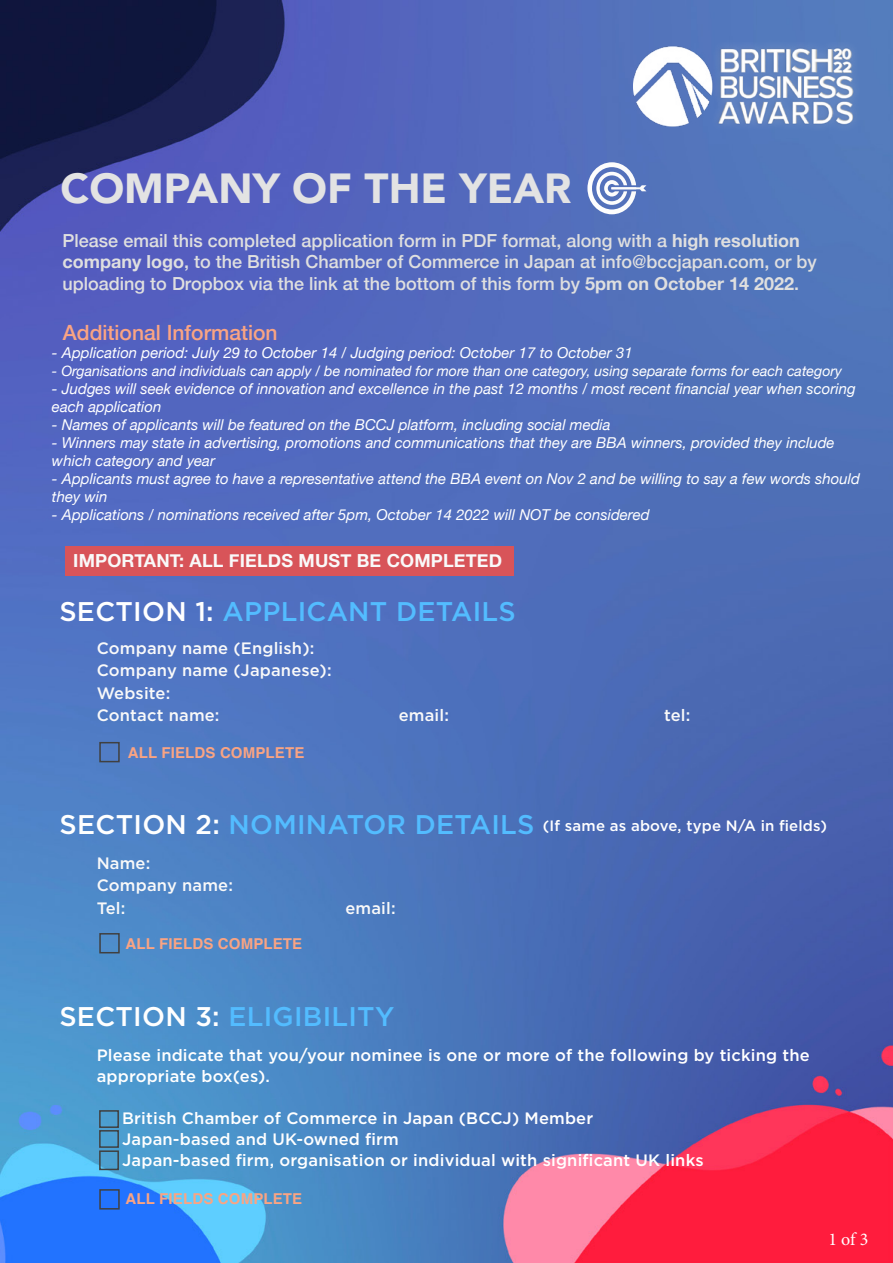
<style>
.page{position:relative;width:893px;height:1263px;background:#fff}
.page>*{position:absolute;margin:0;border:0;box-sizing:border-box;transform-origin:0 0}
.t1{font:900 42px "Avenir";color:#e3e3e3}
.t2{font:500 27px "Gotham";letter-spacing:.01em;color:#53bcff}
.t3{font:500 21px "Helvetica Neue";color:#faa483}
.t4{font:500 18px/21.6px "Helvetica Neue";color:#dfdfdf}
.t5{font:700 18px "Helvetica Neue";letter-spacing:.01em;color:#f9f9f9}
.t6{font:18px "Minion Pro";color:#fff}
.t7{font:500 16.5px/21px "Gotham";letter-spacing:.01em;color:#fff}
.t8{font:500 16.5px/22.5px "Gotham";letter-spacing:.01em;color:#f9f9f9}
.t9{font:italic 15px/18px "Helvetica Neue";color:#fff}
.t10{font:500 15px "Gotham";letter-spacing:.01em;color:#fff}
.t11{font:700 15px "Helvetica";letter-spacing:.01em;color:#faa483}
.t12{font:italic 14.25px "Helvetica Neue";color:#fff}
.s1{font-weight:700}
.s2{color:#fff}
.s3{font-size:27px}
.s4{font-size:27px;color:#53bcff}
</style>
<div class="page">
<img style="left:0;top:1px;width:892px;height:1262px">
<img style="left:634px;top:40px;width:228px;height:92px">
<div style="left:65px;top:546px;width:449px;height:29px;background:#d85459"></div>
<div style="left:99px;top:933px;width:21px;height:20px;border:2px solid #404040"></div>
<div style="left:99px;top:742px;width:21px;height:20px;border:2px solid #404040"></div>
<div style="left:99px;top:1189px;width:21px;height:20px;border:2px solid #404040"></div>
<div style="left:99px;top:1110px;width:20px;height:18px;border:2px solid #404040"></div>
<div style="left:99px;top:1130px;width:20px;height:18px;border:2px solid #404040"></div>
<div style="left:99px;top:1150px;width:20px;height:20px;border:2px solid #404040"></div>
<svg style="left:587px;top:162px;width:59px;height:52px"></svg>
<h1 class="t1" style="left:61px;top:152px;width:512px">COMPANY OF THE YEAR</h1>
<p class="t4" style="left:63px;top:228px;width:756px">Please email this completed application form in PDF format, along with a <span class="s1">high resolution company logo</span>, to the British Chamber of Commerce in Japan at info@bccjapan.com, or by uploading to Dropbox via the link at the bottom of this form by <span class="s1">5pm on October 14 2022</span>.</p>
<h3 class="t3" style="left:63px;top:315px;width:216px">Additional Information</h3>
<p class="t9" style="left:52px;top:344px;width:582px">- Application period: July 29 to October 14 / Judging period: October 17 to October 31</p>
<p class="t12" style="left:52px;top:360px;width:792px">- Organisations and individuals can apply / be nominated for more than one category, using separate forms for each category</p>
<p class="t9" style="left:52px;top:380px;width:805px">- Judges will seek evidence of innovation and excellence in the past 12 months / most recent financial year when scoring each application</p>
<p class="t9" style="left:52px;top:416px;width:560px">- Names of applicants will be featured on the BCCJ platform, including social media</p>
<p class="t9" style="left:52px;top:434px;width:784px">- Winners may state in advertising, promotions and communications that they are BBA winners, provided they include which category and year</p>
<p class="t9" style="left:52px;top:470px;width:809px">- Applicants must agree to have a representative attend the BBA event on Nov 2 and be willing to say a few words should they win</p>
<p class="t9" style="left:52px;top:506px;width:599px">- Applications / nominations received after 5pm, October 14 2022 will NOT be considered</p>
<p class="t5" style="left:73px;top:546px;width:430px">IMPORTANT: ALL FIELDS MUST BE COMPLETED</p>
<h2 class="t2" style="left:59px;top:594px;width:458px"><span class="s2">SECTION 1:</span> APPLICANT DETAILS</h2>
<p class="t8" style="left:97px;top:636px;width:236px">Company name (English):<br>Company name (Japanese):<br>Website:<br>Contact name:</p>
<p class="t8" style="left:399px;top:704px;width:52px">email:</p>
<p class="t8" style="left:664px;top:704px;width:28px">tel:</p>
<p class="t11" style="left:128px;top:743px;width:178px">ALL FIELDS COMPLETE</p>
<p class="t10" style="left:60px;top:816px;width:769px"><span class="s3">SECTION 2:</span> <span class="s4">NOMINATOR DETAILS</span> (If same as above, type N/A in fields)</p>
<p class="t8" style="left:97px;top:851px;width:138px">Name:<br>Company name:<br>Tel:</p>
<p class="t11" style="left:126px;top:934px;width:178px">ALL FIELDS COMPLETE</p>
<p class="t8" style="left:345px;top:896px;width:52px">email:</p>
<h2 class="t2" style="left:59px;top:999px;width:336px"><span class="s2">SECTION 3:</span> ELIGIBILITY</h2>
<p class="t7" style="left:97px;top:1044px;width:715px">Please indicate that you/your nominee is one or more of the following by ticking the appropriate box(es).</p>
<p class="t7" style="left:122px;top:1107px;width:583px">British Chamber of Commerce in Japan (BCCJ) Member<br>Japan-based and UK-owned firm<br>Japan-based firm, organisation or individual with significant UK links</p>
<p class="t11" style="left:126px;top:1189px;width:178px">ALL FIELDS COMPLETE</p>
<p class="t6" style="left:828px;top:1227px;width:41px">1 of 3</p>
</div>
